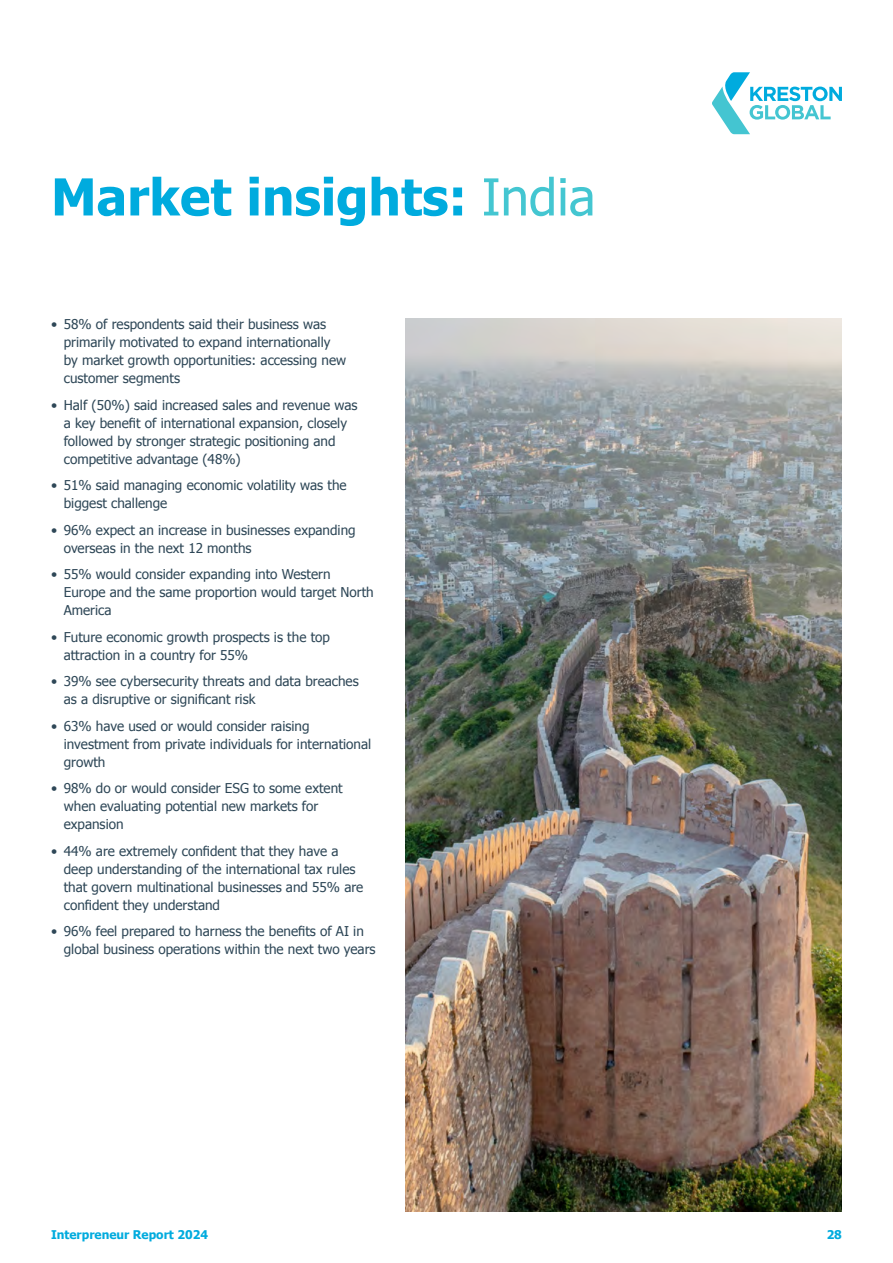
<style>
.page{position:relative;width:893px;height:1263px;background:#fff}
.page>*{position:absolute;margin:0;border:0;box-sizing:border-box;transform-origin:0 0}
.t1{font:700 51px "Tahoma";color:#00abde}
.t2{font:13.5px/18px "Tahoma";color:#2e4757}
.t3{font:700 12px "Tahoma";color:#00abde}
.s1{font-weight:400;color:#44c6d1}
</style>
<div class="page">
<svg style="left:712px;top:72px;width:130px;height:62px"></svg>
<img style="left:405px;top:319px;width:437px;height:893px">
<h1 class="t1" style="left:51px;top:161px;width:546px">Market insights: <span class="s1">India</span></h1>
<p class="t2" style="left:64px;top:315px;width:284px;text-indent:-13px">• 58% of respondents said their business was primarily motivated to expand internationally by market growth opportunities: accessing new customer segments</p>
<p class="t2" style="left:64px;top:395px;width:295px;text-indent:-13px">• Half (50%) said increased sales and revenue was a key benefit of international expansion, closely followed by stronger strategic positioning and competitive advantage (48%)</p>
<p class="t2" style="left:64px;top:476px;width:284px;text-indent:-13px">• 51% said managing economic volatility was the biggest challenge</p>
<p class="t2" style="left:64px;top:520px;width:293px;text-indent:-13px">• 96% expect an increase in businesses expanding overseas in the next 12 months</p>
<p class="t2" style="left:64px;top:565px;width:311px;text-indent:-13px">• 55% would consider expanding into Western<br>Europe and the same proportion would target North<br>America</p>
<p class="t2" style="left:64px;top:627px;width:268px;text-indent:-13px">• Future economic growth prospects is the top attraction in a country for 55%</p>
<p class="t2" style="left:64px;top:672px;width:296px;text-indent:-13px">• 39% see cybersecurity threats and data breaches as a disruptive or significant risk</p>
<p class="t2" style="left:64px;top:716px;width:309px;text-indent:-13px">• 63% have used or would consider raising investment from private individuals for international growth</p>
<p class="t2" style="left:64px;top:779px;width:280px;text-indent:-13px">• 98% do or would consider ESG to some extent when evaluating potential new markets for expansion</p>
<p class="t2" style="left:64px;top:841px;width:301px;text-indent:-13px">• 44% are extremely confident that they have a deep understanding of the international tax rules that govern multinational businesses and 55% are confident they understand</p>
<p class="t2" style="left:64px;top:922px;width:313px;text-indent:-13px">• 96% feel prepared to harness the benefits of AI in global business operations within the next two years</p>
<p class="t3" style="left:51px;top:1226px;width:158px">Interpreneur Report 2024</p>
<p class="t3" style="left:827px;top:1226px;width:17px">28</p>
</div>
